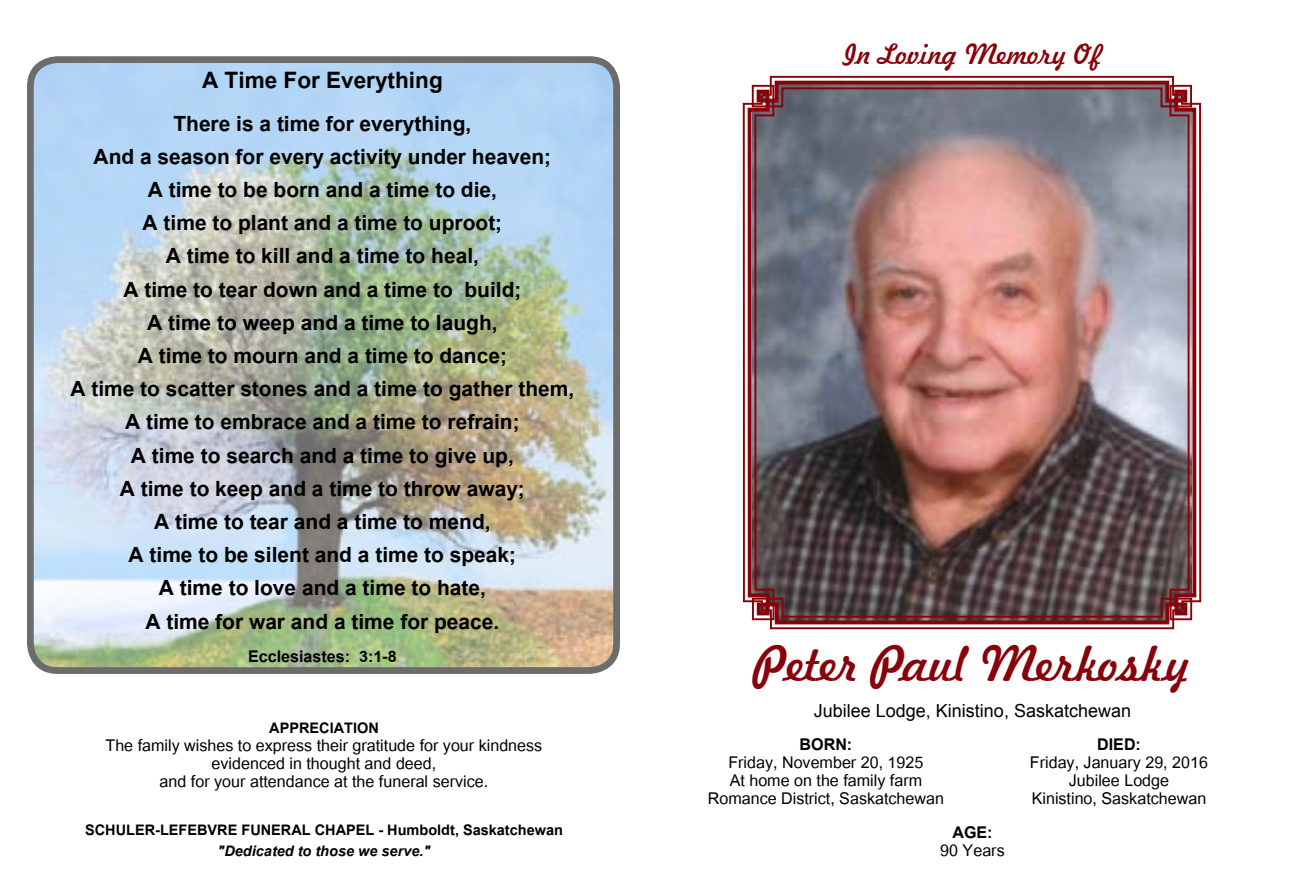
<style>
.page{position:relative;width:1296px;height:891px;background:#fff}
.page>*{position:absolute;margin:0;border:0;box-sizing:border-box;transform-origin:0 0}
.t1{font:47.25px "Freehand 521 BT Regular C";color:#880209}
.t2{font:700 31.5px "Utsaah";color:#000}
.t3{font:700 29.25px/33.3px "Utsaah";color:#000;text-align:center}
.t4{font:27px "Freehand 521 BT Regular C";color:#880209}
.t5{font:22.5px/18px "Utsaah";color:#000;text-align:center}
.t6{font:700 22.5px "Utsaah";color:#000}
.t7{font:700 20.25px "Utsaah";color:#000}
.t8{font:italic 700 20.25px "Utsaah";color:#000}
.t9{font:18px "Arial";color:#000}
</style>
<div class="page">
<svg style="left:742px;top:75px;width:460px;height:555px"></svg>
<svg style="left:746px;top:79px;width:452px;height:547px"></svg>
<img style="left:751px;top:84px;width:442px;height:537px">
<img style="left:35px;top:64px;width:577px;height:602px">
<div style="left:27px;top:56px;width:593px;height:618px;border:7px solid #000;border-radius:27px"></div>
<p class="t2" style="left:202px;top:65px;width:242px">A Time For Everything</p>
<p class="t3" style="left:70px;top:108px;width:505px">There is a time for everything,<br>And a season for every activity under heaven;<br>A time to be born and a time to die,<br>A time to plant and a time to uproot;<br>A time to kill and a time to heal,<br>A time to tear down and a time to build;<br>A time to weep and a time to laugh,<br>A time to mourn and a time to dance;<br>A time to scatter stones and a time to gather them, A time to embrace and a time to refrain;<br>A time to search and a time to give up,<br>A time to keep and a time to throw away;<br>A time to tear and a time to mend,<br>A time to be silent and a time to speak;<br>A time to love and a time to hate,<br>A time for war and a time for peace.</p>
<p class="t6" style="left:248px;top:645px;width:150px">Ecclesiastes: 3:1-8</p>
<p class="t7" style="left:269px;top:718px;width:111px">APPRECIATION</p>
<p class="t5" style="left:106px;top:738px;width:438px">The family wishes to express their gratitude for your kindness evidenced in thought and deed,<br>and for your attendance at the funeral service.</p>
<p class="t7" style="left:85px;top:820px;width:479px">SCHULER-LEFEBVRE FUNERAL CHAPEL - Humboldt, Saskatchewan</p>
<p class="t8" style="left:218px;top:841px;width:214px">"Dedicated to those we serve."</p>
<p class="t4" style="left:843px;top:36px;width:261px">In Loving Memory Of</p>
<h1 class="t1" style="left:754px;top:633px;width:438px">Peter Paul Merkosky</h1>
<p class="t9" style="left:814px;top:699px;width:319px">Jubilee Lodge, Kinistino, Saskatchewan</p>
<p class="t6" style="left:800px;top:734px;width:54px">BORN:</p>
<p class="t5" style="left:708px;top:755px;width:238px">Friday, November 20, 1925<br>At home on the family farm<br>Romance District, Saskatchewan</p>
<p class="t6" style="left:952px;top:822px;width:42px">AGE:</p>
<p class="t5" style="left:940px;top:843px;width:66px">90 Years</p>
<p class="t6" style="left:1097px;top:734px;width:45px">DIED:</p>
<p class="t5" style="left:1030px;top:755px;width:180px">Friday, January 29, 2016<br>Jubilee Lodge<br>Kinistino, Saskatchewan</p>
</div>
